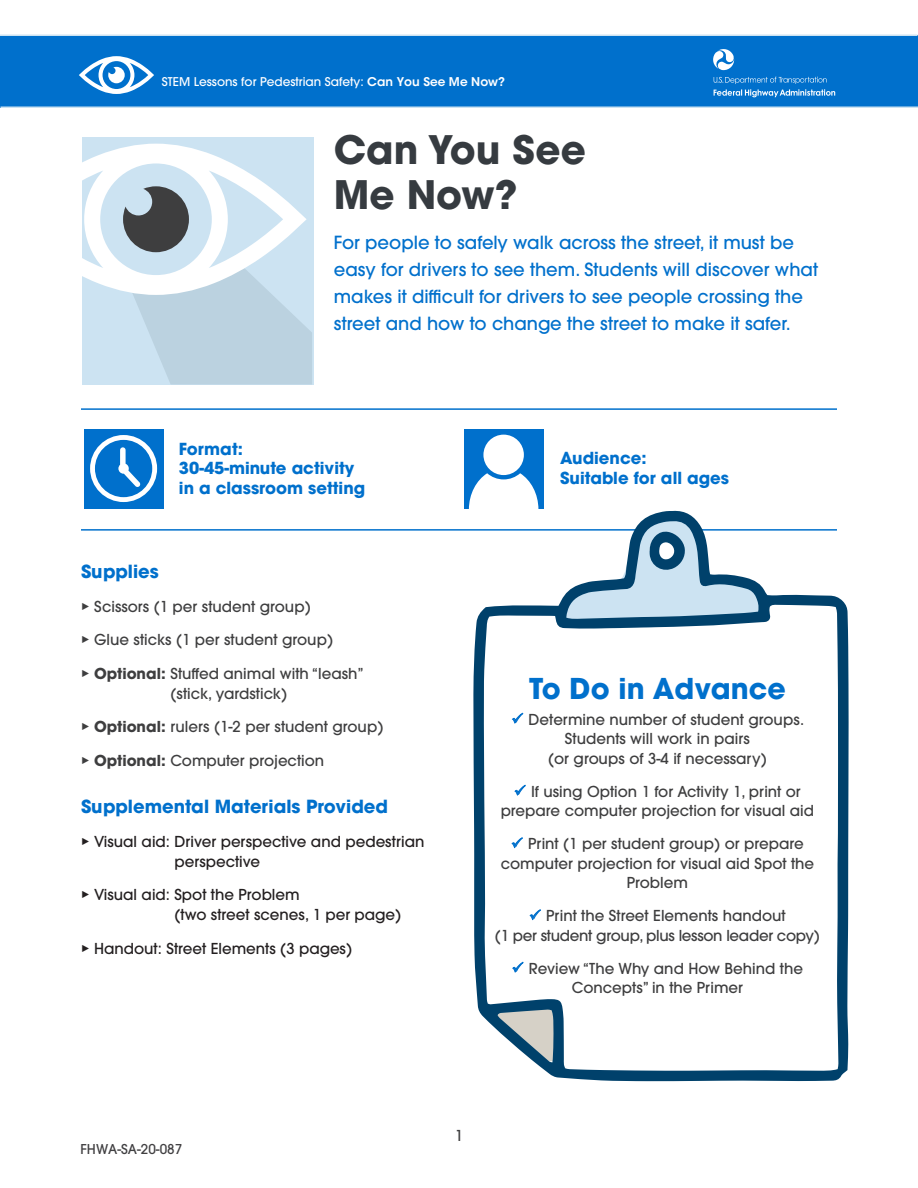
<style>
.page{position:relative;width:918px;height:1188px;background:#fff}
.page>*{position:absolute;margin:0;border:0;box-sizing:border-box;transform-origin:0 0}
.t1{font:700 39px/45px "ITC Avant Garde Pro";color:#363b40}
.t2{font:700 28.5px "ITC Avant Garde Pro";color:#0070cc}
.t3{font:500 18px/27px "ITC Avant Garde Pro";color:#0070cc}
.t4{font:700 18px "ITC Avant Garde Pro";color:#0070cc}
.t5{font:700 16.5px/19.5px "ITC Avant Garde Pro";color:#0070cc}
.t6{font:500 15px/19.5px "ITC Avant Garde Pro";color:#3e3e3f;text-align:center}
.t7{font:500 15px/19.5px "ITC Avant Garde Pro";color:#231f20}
.t8{font:500 13.5px "ITC Avant Garde Pro";color:#414042}
.t9{font:500 12px "ITC Avant Garde Pro";color:#fff}
.s1{font-family:"ITC Avant Garde Std";font-weight:600}
.s2{font-family:"Nimbus San";font-weight:900;font-size:16.5px}
.s3{font-weight:700}
.s4{color:#0070cc}
</style>
<div class="page">
<div style="left:0;top:35px;width:918px;height:73px;background:#0070cc"></div>
<hr style="left:1px;top:106px;width:917px;height:2px;background:#cce3f2">
<hr style="left:0;top:34px;width:917px;height:2px;background:#cce3f2">
<svg style="left:713px;top:49px;width:21px;height:22px"></svg>
<svg style="left:714px;top:77px;width:121px;height:20px"></svg>
<svg style="left:79px;top:56px;width:75px;height:38px"></svg>
<div style="left:82px;top:137px;width:232px;height:247px;background:#cce3f2"></div>
<svg style="left:133px;top:295px;width:179px;height:89px"></svg>
<hr style="left:81px;top:408px;width:756px;height:2px;background:#0070cc">
<hr style="left:81px;top:529px;width:756px;height:2px;background:#0070cc">
<div style="left:84px;top:429px;width:79px;height:79px;background:#0070cc"></div>
<svg style="left:90px;top:435px;width:67px;height:67px"></svg>
<div style="left:464px;top:429px;width:79px;height:79px;background:#0070cc"></div>
<svg style="left:469px;top:473px;width:69px;height:35px"></svg>
<div style="left:483px;top:435px;width:41px;height:40px;background:#fff;border-radius:50%"></div>
<svg style="left:82px;top:144px;width:225px;height:151px"></svg>
<svg style="left:123px;top:186px;width:66px;height:66px"></svg>
<svg style="left:473px;top:510px;width:376px;height:571px"></svg>
<svg style="left:559px;top:514px;width:203px;height:115px"></svg>
<p class="t9" style="left:162px;top:74px;width:345px">STEM Lessons for Pedestrian Safety: <span class="s1">Can You See Me Now?</span></p>
<p class="t1" style="left:334px;top:127px;width:254px">Can You See<br>Me Now?</p>
<p class="t3" style="left:334px;top:229px;width:486px">For people to safely walk across the street, it must be easy for drivers to see them. Students will discover what makes it difficult for drivers to see people crossing the street and how to change the street to make it safer.</p>
<h1 class="t5" style="left:179px;top:439px;width:66px">Format:</h1>
<p class="t5" style="left:179px;top:458px;width:188px">30-45-minute activity in a classroom setting</p>
<h1 class="t4" style="left:81px;top:559px;width:79px">Supplies</h1>
<p class="t6" style="left:81px;top:596px;width:231px"><span class="s2">▸</span> Scissors (1 per student group)</p>
<p class="t6" style="left:81px;top:630px;width:254px"><span class="s2">▸</span> Glue sticks (1 per student group)</p>
<p class="t6" style="left:170px;top:664px;width:195px;text-align:left;text-indent:-89px"><span class="s2">▸</span> <span class="s3">Optional:</span> Stuffed animal with “leash” (stick, yardstick)</p>
<p class="t6" style="left:81px;top:717px;width:304px"><span class="s2">▸</span> <span class="s3">Optional:</span> rulers (1-2 per student group)</p>
<p class="t6" style="left:81px;top:751px;width:245px"><span class="s2">▸</span> <span class="s3">Optional:</span> Computer projection</p>
<h1 class="t4" style="left:81px;top:795px;width:309px">Supplemental Materials Provided</h1>
<p class="t7" style="left:174px;top:832px;width:252px;text-indent:-93px"><span class="s2">▸</span> Visual aid: Driver perspective and pedestrian perspective</p>
<p class="t7" style="left:174px;top:885px;width:228px;text-indent:-93px"><span class="s2">▸</span> Visual aid: Spot the Problem<br>(two street scenes, 1 per page)</p>
<p class="t7" style="left:81px;top:938px;width:273px"><span class="s2">▸</span> Handout: Street Elements (3 pages)</p>
<h1 class="t5" style="left:560px;top:448px;width:88px">Audience:</h1>
<p class="t5" style="left:560px;top:468px;width:171px">Suitable for all ages</p>
<h1 class="t2" style="left:529px;top:669px;width:258px">To Do in Advance</h1>
<p class="t6" style="left:512px;top:709px;width:294px"><span class="s4">✓</span> Determine number of student groups.<br>Students will work in pairs<br>(or groups of 3-4 if necessary)</p>
<p class="t6" style="left:501px;top:781px;width:315px"><span class="s4">✓</span> If using Option 1 for Activity 1, print or prepare computer projection for visual aid</p>
<p class="t6" style="left:501px;top:834px;width:315px"><span class="s4">✓</span> Print (1 per student group) or prepare computer projection for visual aid Spot the<br>Problem</p>
<p class="t6" style="left:495px;top:906px;width:327px"><span class="s4">✓</span> Print the Street Elements handout<br>(1 per student group, plus lesson leader copy)</p>
<p class="t6" style="left:512px;top:958px;width:293px"><span class="s4">✓</span> Review “The Why and How Behind the<br>Concepts” in the Primer</p>
<p class="t8" style="left:80px;top:1141px;width:103px">FHWA-SA-20-087</p>
<p class="t6" style="left:455px;top:1126px;width:10px">1</p>
</div>
